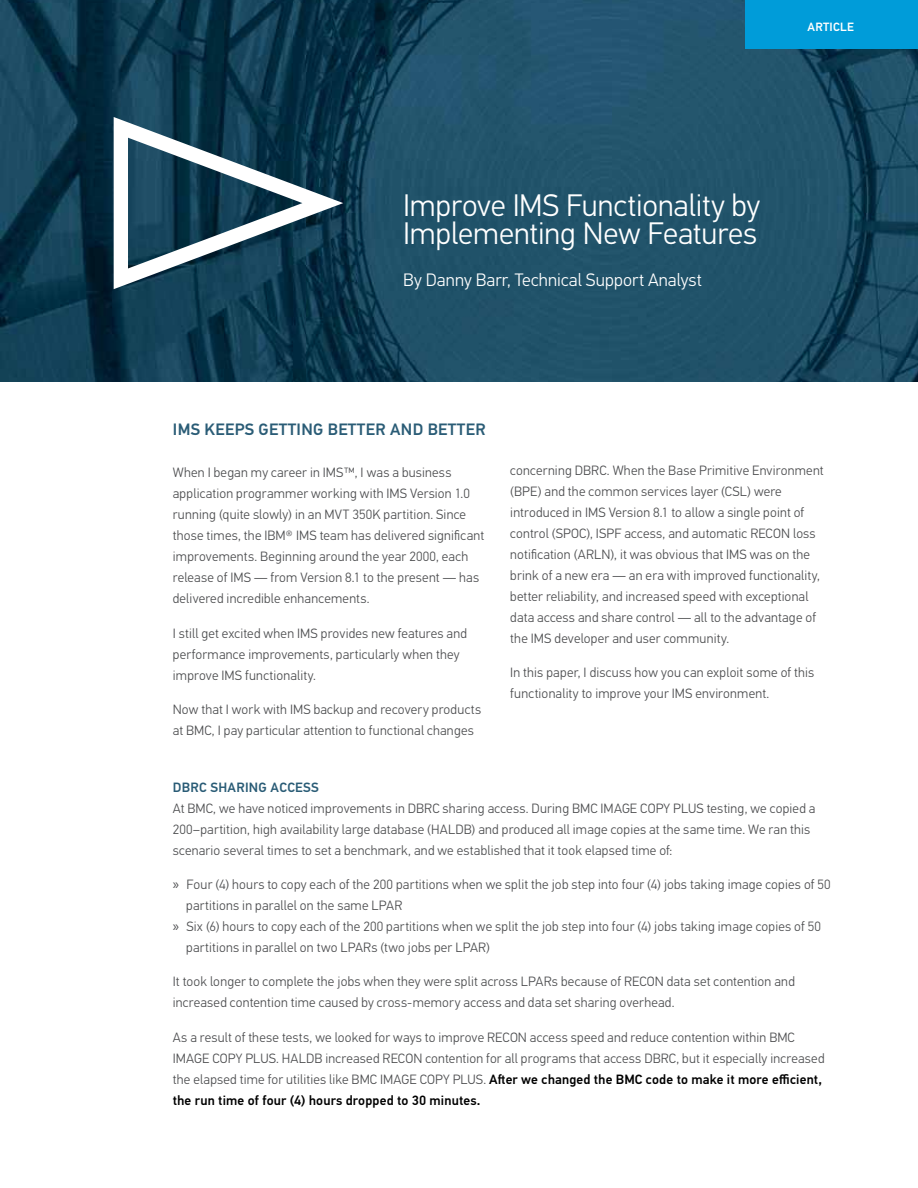
<style>
.page{position:relative;width:918px;height:1188px;background:#fff}
.page>*{position:absolute;margin:0;border:0;box-sizing:border-box;transform-origin:0 0}
.t1{font:300 31.2px/28.5px "PF Din Text Pro";letter-spacing:-.005em;color:#fff}
.t2{font:300 18px "PF Din Text Pro";letter-spacing:.005em;color:#fff}
.t3{font:500 16.5px "PF Din Text Pro";letter-spacing:.02em;color:#2a5c76}
.t4{font:300 13.5px/21px "PF Din Text Pro";letter-spacing:.015em;color:#4c4d4f}
.t5{font:500 13.5px "PF Din Text Pro";letter-spacing:.02em;color:#2a5c76}
.t6{font:500 12px "PF Din Text Pro";letter-spacing:.02em;color:#fff}
.s1{font-family:"Myriad Pro";font-weight:400;font-size:15px}
.s2{font-weight:500;color:#000}
</style>
<div class="page">
<img style="left:0;top:0;width:918px;height:382px">
<div style="left:745px;top:0;width:173px;height:49px;background:#009cd9"></div>
<svg style="left:114px;top:117px;width:229px;height:172px"></svg>
<p class="t6" style="left:808px;top:19px;width:48px">Article</p>
<h1 class="t1" style="left:403px;top:191px;width:358px">Improve IMS Functionality by<br>Implementing New Features</h1>
<h2 class="t2" style="left:403px;top:270px;width:300px">By Danny Barr, Technical Support Analyst</h2>
<p class="t3" style="left:173px;top:420px;width:314px">IMS keeps getting better and better</p>
<p class="t4" style="left:173px;top:462px;width:313px">When I began my career in IMS™, I was a business application programmer working with IMS Version 1.0 running (quite slowly) in an MVT 350K partition. Since those times, the IBM® IMS team has delivered significant improvements. Beginning around the year 2000, each release of IMS — from Version 8.1 to the present — has delivered incredible enhancements.</p>
<p class="t4" style="left:173px;top:623px;width:296px">I still get excited when IMS provides new features and performance improvements, particularly when they improve IMS functionality.</p>
<p class="t4" style="left:173px;top:699px;width:310px">Now that I work with IMS backup and recovery products at BMC, I pay particular attention to functional changes</p>
<p class="t4" style="left:510px;top:460px;width:315px">concerning DBRC. When the Base Primitive Environment (BPE) and the common services layer (CSL) were introduced in IMS Version 8.1 to allow a single point of control (SPOC), ISPF access, and automatic RECON loss notification (ARLN), it was obvious that IMS was on the brink of a new era — an era with improved functionality, better reliability, and increased speed with exceptional data access and share control — all to the advantage of the IMS developer and user community.</p>
<p class="t4" style="left:510px;top:662px;width:306px">In this paper, I discuss how you can exploit some of this functionality to improve your IMS environment.</p>
<p class="t5" style="left:173px;top:779px;width:10px">DBRC</p>
<p class="t5" style="left:211px;top:779px;width:102px">sharing access</p>
<p class="t4" style="left:173px;top:798px;width:644px">At BMC, we have noticed improvements in DBRC sharing access. During BMC IMAGE COPY PLUS testing, we copied a<br>200–partition, high availability large database (HALDB) and produced all image copies at the same time. We ran this scenario several times to set a benchmark, and we established that it took elapsed time of:</p>
<p class="t4" style="left:173px;top:874px;width:659px"><span class="s1">»</span> Four (4) hours to copy each of the 200 partitions when we split the job step into four (4) jobs taking image copies of 50</p>
<p class="t4" style="left:186px;top:895px;width:218px">partitions in parallel on the same LPAR</p>
<p class="t4" style="left:173px;top:916px;width:650px"><span class="s1">»</span> Six (6) hours to copy each of the 200 partitions when we split the job step into four (4) jobs taking image copies of 50</p>
<p class="t4" style="left:186px;top:937px;width:305px">partitions in parallel on two LPARs (two jobs per LPAR)</p>
<p class="t4" style="left:173px;top:972px;width:624px">It took longer to complete the jobs when they were split across LPARs because of RECON data set contention and increased contention time caused by cross-memory access and data set sharing overhead.</p>
<p class="t4" style="left:173px;top:1027px;width:653px">As a result of these tests, we looked for ways to improve RECON access speed and reduce contention within BMC IMAGE COPY PLUS. HALDB increased RECON contention for all programs that access DBRC, but it especially increased the elapsed time for utilities like BMC IMAGE COPY PLUS. <span class="s2">After we changed the BMC code to make it more efficient, the run time of four (4) hours dropped to 30 minutes.</span></p>
</div>
